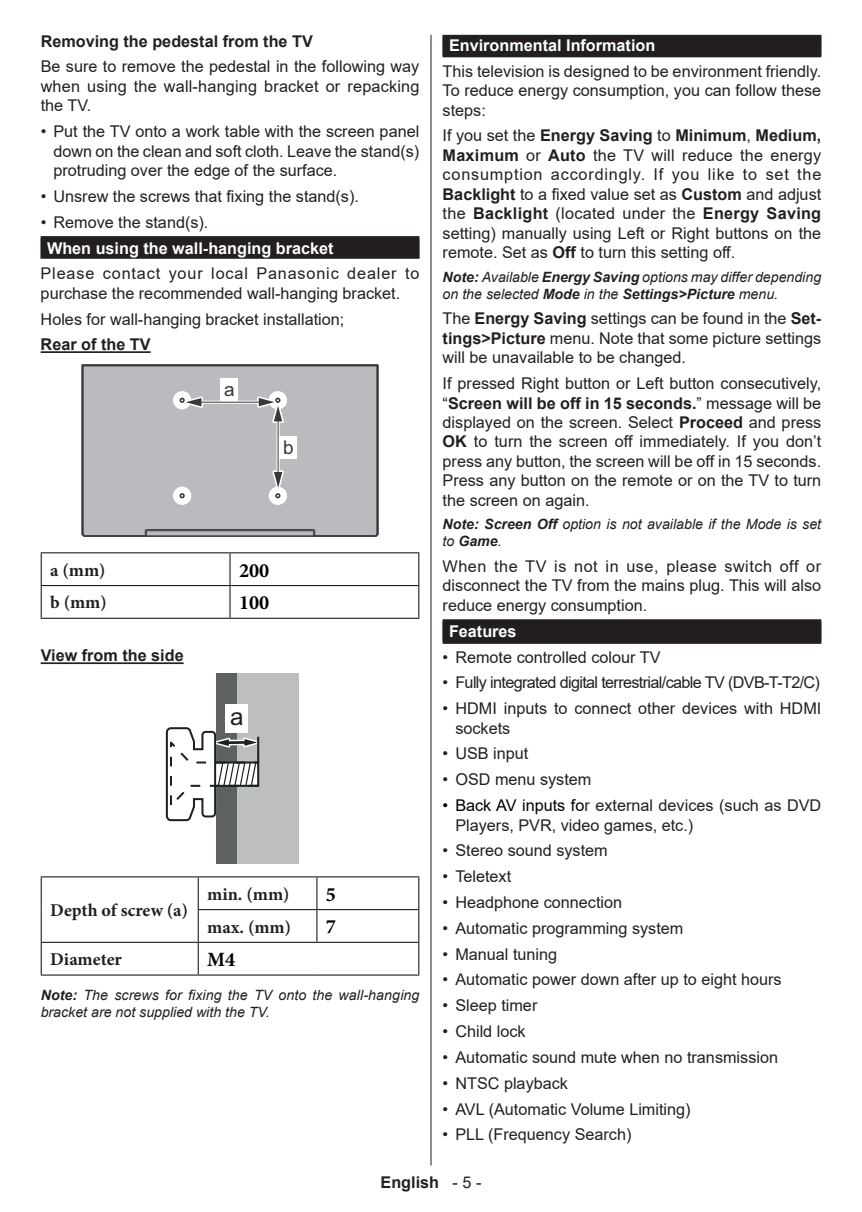
<style>
.page{position:relative;width:862px;height:1212px;background:#fff}
.page>*{position:absolute;margin:0;border:0;box-sizing:border-box;transform-origin:0 0}
.t1{font:24.07px "Arial";color:#1b2023}
.t2{font:700 20.25px "Minion Pro";color:#000001}
.t3{font:18.9px "Arial";color:#383839}
.t4{font:700 18px "Minion Pro";color:#231f20}
.t5{font:16.2px/19.3px "Arial";color:#231f20;text-align:justify}
.t6{font:700 16.2px "Arial";color:#231f20}
.t7{font:700 16.2px "Arial";color:#fff}
.t8{font:16.2px "Arial";letter-spacing:-.04em;color:#231f20}
.t9{font:italic 14.17px/17.1px "Arial";color:#231f20}
.s1{font-weight:700}
.s2{color:#000001}
.s3{font-weight:400}
</style>
<div class="page">
<hr style="left:430px;top:35px;width:1px;height:1130px;background:#231f20">
<div style="left:442px;top:35px;width:378px;height:22px;background:#231f20"></div>
<div style="left:442px;top:619px;width:378px;height:23px;background:#231f20"></div>
<div style="left:442px;top:621px;width:378px;height:23px;background:#231f20"></div>
<div style="left:41px;top:236px;width:378px;height:23px;background:#231f20"></div>
<hr style="left:41px;top:351px;width:109px;height:2px;background:#231f20">
<hr style="left:41px;top:662px;width:142px;height:2px;background:#231f20">
<div style="left:82px;top:365px;width:295px;height:172px;background:#babbbe"></div>
<hr style="left:198px;top:401px;width:67px;height:3px;background:#fff">
<svg style="left:173px;top:394px;width:32px;height:16px"></svg>
<hr style="left:198px;top:402px;width:67px;height:1px;background:#383839">
<hr style="left:276px;top:415px;width:3px;height:58px;background:#fff">
<svg style="left:255px;top:394px;width:31px;height:31px"></svg>
<svg style="left:270px;top:468px;width:16px;height:32px"></svg>
<hr style="left:277px;top:415px;width:1px;height:58px;background:#383839">
<div style="left:220px;top:378px;width:18px;height:23px;background:#fff"></div>
<div style="left:279px;top:436px;width:18px;height:23px;background:#fff"></div>
<hr style="left:41px;top:552px;width:189px;height:1px;background:#231f20">
<hr style="left:41px;top:553px;width:1px;height:32px;background:#231f20">
<hr style="left:230px;top:552px;width:189px;height:1px;background:#231f20">
<hr style="left:229px;top:553px;width:1px;height:32px;background:#231f20">
<hr style="left:418px;top:553px;width:1px;height:32px;background:#231f20">
<hr style="left:41px;top:585px;width:189px;height:1px;background:#231f20">
<hr style="left:41px;top:586px;width:1px;height:32px;background:#231f20">
<hr style="left:230px;top:585px;width:189px;height:1px;background:#231f20">
<hr style="left:229px;top:586px;width:1px;height:32px;background:#231f20">
<hr style="left:418px;top:586px;width:1px;height:32px;background:#231f20">
<hr style="left:41px;top:618px;width:189px;height:1px;background:#231f20">
<hr style="left:230px;top:618px;width:189px;height:1px;background:#231f20">
<div style="left:216px;top:674px;width:82px;height:190px;background:#bcbebf"></div>
<div style="left:216px;top:674px;width:20px;height:190px;background:#5d6162"></div>
<svg style="left:165px;top:727px;width:95px;height:95px"></svg>
<hr style="left:257px;top:737px;width:2px;height:26px;background:#1b2023">
<div style="left:225px;top:704px;width:23px;height:29px;background:#fff"></div>
<hr style="left:41px;top:876px;width:157px;height:1px;background:#231f20">
<hr style="left:41px;top:877px;width:1px;height:32px;background:#231f20">
<hr style="left:41px;top:909px;width:1px;height:33px;background:#231f20">
<hr style="left:198px;top:876px;width:119px;height:1px;background:#231f20">
<hr style="left:197px;top:877px;width:2px;height:32px;background:#231f20">
<hr style="left:317px;top:876px;width:102px;height:1px;background:#231f20">
<hr style="left:316px;top:877px;width:1px;height:32px;background:#231f20">
<hr style="left:418px;top:877px;width:1px;height:32px;background:#231f20">
<hr style="left:197px;top:909px;width:120px;height:1px;background:#231f20">
<hr style="left:197px;top:910px;width:2px;height:32px;background:#231f20">
<hr style="left:317px;top:909px;width:102px;height:1px;background:#231f20">
<hr style="left:316px;top:910px;width:1px;height:32px;background:#231f20">
<hr style="left:418px;top:910px;width:1px;height:32px;background:#231f20">
<hr style="left:41px;top:942px;width:157px;height:1px;background:#231f20">
<hr style="left:41px;top:943px;width:1px;height:31px;background:#231f20">
<hr style="left:198px;top:942px;width:119px;height:1px;background:#231f20">
<hr style="left:197px;top:943px;width:2px;height:31px;background:#231f20">
<hr style="left:317px;top:942px;width:102px;height:1px;background:#231f20">
<hr style="left:418px;top:943px;width:1px;height:31px;background:#231f20">
<hr style="left:41px;top:974px;width:157px;height:1px;background:#231f20">
<hr style="left:198px;top:974px;width:119px;height:1px;background:#231f20">
<hr style="left:317px;top:974px;width:102px;height:1px;background:#231f20">
<p class="t6" style="left:41px;top:30px;width:273px">Removing the pedestal from the TV</p>
<p class="t5" style="left:41px;top:57px;width:380px">Be sure to remove the pedestal in the following way when using the wall-hanging bracket or repacking the TV.</p>
<p class="t5" style="left:53px;top:122px;width:367px;text-indent:-13px">• Put the TV onto a work table with the screen panel down on the clean and soft cloth. Leave the stand(s) protruding over the edge of the surface.</p>
<p class="t5" style="left:41px;top:186px;width:319px">• Unsrew the screws that fixing the stand(s).</p>
<p class="t5" style="left:41px;top:212px;width:169px">• Remove the stand(s).</p>
<p class="t7" style="left:47px;top:236px;width:288px">When using the wall-hanging bracket</p>
<p class="t5" style="left:41px;top:264px;width:380px">Please contact your local Panasonic dealer to purchase the recommended wall-hanging bracket.</p>
<p class="t5" style="left:41px;top:309px;width:305px">Holes for wall-hanging bracket installation;</p>
<p class="t6" style="left:41px;top:333px;width:111px">Rear of the TV</p>
<p class="t3" style="left:224px;top:377px;width:12px">a</p>
<p class="t3" style="left:283px;top:435px;width:12px">b</p>
<p class="t4" style="left:50px;top:557px;width:57px">a (mm)</p>
<p class="t2" style="left:239px;top:556px;width:32px">200</p>
<p class="t4" style="left:50px;top:590px;width:58px">b (mm)</p>
<p class="t2" style="left:239px;top:588px;width:32px">100</p>
<p class="t6" style="left:41px;top:644px;width:144px">View from the side</p>
<h1 class="t1" style="left:230px;top:701px;width:15px">a</h1>
<p class="t4" style="left:50px;top:898px;width:139px">Depth of screw (a)</p>
<p class="t4" style="left:207px;top:881px;width:84px">min. (mm)</p>
<p class="t2" style="left:326px;top:880px;width:12px">5</p>
<p class="t4" style="left:207px;top:914px;width:85px">max. (mm)</p>
<p class="t2" style="left:326px;top:912px;width:12px">7</p>
<p class="t4" style="left:50px;top:947px;width:73px">Diameter</p>
<p class="t2" style="left:207px;top:945px;width:30px">M4</p>
<p class="t9" style="left:41px;top:986px;width:380px"><span class="s1">Note:</span> The screws for fixing the TV onto the wall-hanging bracket are not supplied with the TV.</p>
<p class="t7" style="left:448px;top:34px;width:208px">Environmental Information</p>
<p class="t5" style="left:442px;top:61px;width:380px">This television is designed to be environment friendly.<br>To reduce energy consumption, you can follow these steps:</p>
<p class="t5" style="left:442px;top:126px;width:380px">If you set the <span class="s1">Energy Saving</span> to <span class="s1">Minimum</span>, <span class="s1">Medium, Maximum</span> or <span class="s1">Auto</span> the TV will reduce the energy consumption accordingly. If you like to set the <span class="s1">Backlight</span> to a fixed value set as <span class="s1">Custom</span> and adjust the <span class="s1">Backlight</span> (located under the <span class="s1">Energy Saving </span>setting) manually using Left or Right buttons on the remote. Set as <span class="s1">Off</span> to turn this setting off.</p>
<p class="t9" style="left:442px;top:268px;width:380px"><span class="s1">Note:</span> Available <span class="s1">Energy Saving</span> options may differ depending on the selected <span class="s1">Mode</span> in the <span class="s1">Settings&gt;Picture</span> menu.</p>
<p class="t5" style="left:442px;top:309px;width:380px">The <span class="s1">Energy Saving</span> settings can be found in the <span class="s1">Set&shy;tings&gt;Picture</span> menu. Note that some picture settings will be unavailable to be changed.</p>
<p class="t5" style="left:442px;top:374px;width:380px">If pressed Right button or Left button consecutively, “<span class="s1">Screen will be off in 15 seconds.</span>” message will be displayed on the screen. Select <span class="s1">Proceed</span> and press <span class="s1">OK</span> to turn the screen off immediately. If you don’t press any button, the screen will be off in 15 seconds.<br>Press any button on the remote or on the TV to turn the screen on again.</p>
<p class="t9" style="left:442px;top:516px;width:380px"><span class="s1">Note: Screen Off</span> option is not available if the Mode is set to <span class="s1">Game</span>.</p>
<p class="t5" style="left:442px;top:556px;width:380px">When the TV is not in use, please switch off or disconnect the TV from the mains plug. This will also reduce energy consumption.</p>
<p class="t7" style="left:449px;top:619px;width:69px">Features</p>
<p class="t5" style="left:442px;top:647px;width:219px">• Remote controlled colour TV</p>
<p class="t8" style="left:442px;top:671px;width:379px">• Fully integrated digital terrestrial/cable TV (DVB-T-T2/C)</p>
<p class="t5" style="left:455px;top:699px;width:367px;text-indent:-13px">• HDMI inputs to connect other devices with HDMI sockets</p>
<p class="t5" style="left:442px;top:744px;width:87px">• USB input</p>
<p class="t5" style="left:442px;top:770px;width:150px">• OSD menu system</p>
<p class="t5" style="left:455px;top:795px;width:367px;text-indent:-13px"><span class="s2">• Back AV inputs fo</span>r external devices (such as DVD<br>Players, PVR, video games, etc.)</p>
<p class="t5" style="left:442px;top:841px;width:166px">• Stereo sound system</p>
<p class="t5" style="left:442px;top:867px;width:70px">• Teletext</p>
<p class="t5" style="left:442px;top:892px;width:181px">• Headphone connection</p>
<p class="t5" style="left:442px;top:918px;width:242px">• Automatic programming system</p>
<p class="t5" style="left:442px;top:944px;width:116px">• Manual tuning</p>
<p class="t5" style="left:442px;top:970px;width:340px">• Automatic power down after up to eight hours</p>
<p class="t5" style="left:442px;top:996px;width:96px">• Sleep timer</p>
<p class="t5" style="left:442px;top:1022px;width:84px">• Child lock</p>
<p class="t5" style="left:442px;top:1047px;width:337px">• Automatic sound mute when no transmission</p>
<p class="t5" style="left:442px;top:1073px;width:127px">• NTSC playback</p>
<p class="t5" style="left:442px;top:1099px;width:249px">• AVL (Automatic Volume Limiting)</p>
<p class="t5" style="left:442px;top:1125px;width:190px">• PLL (Frequency Search)</p>
<p class="t6" style="left:380px;top:1171px;width:102px">English <span class="s3">- 5 -</span></p>
</div>
